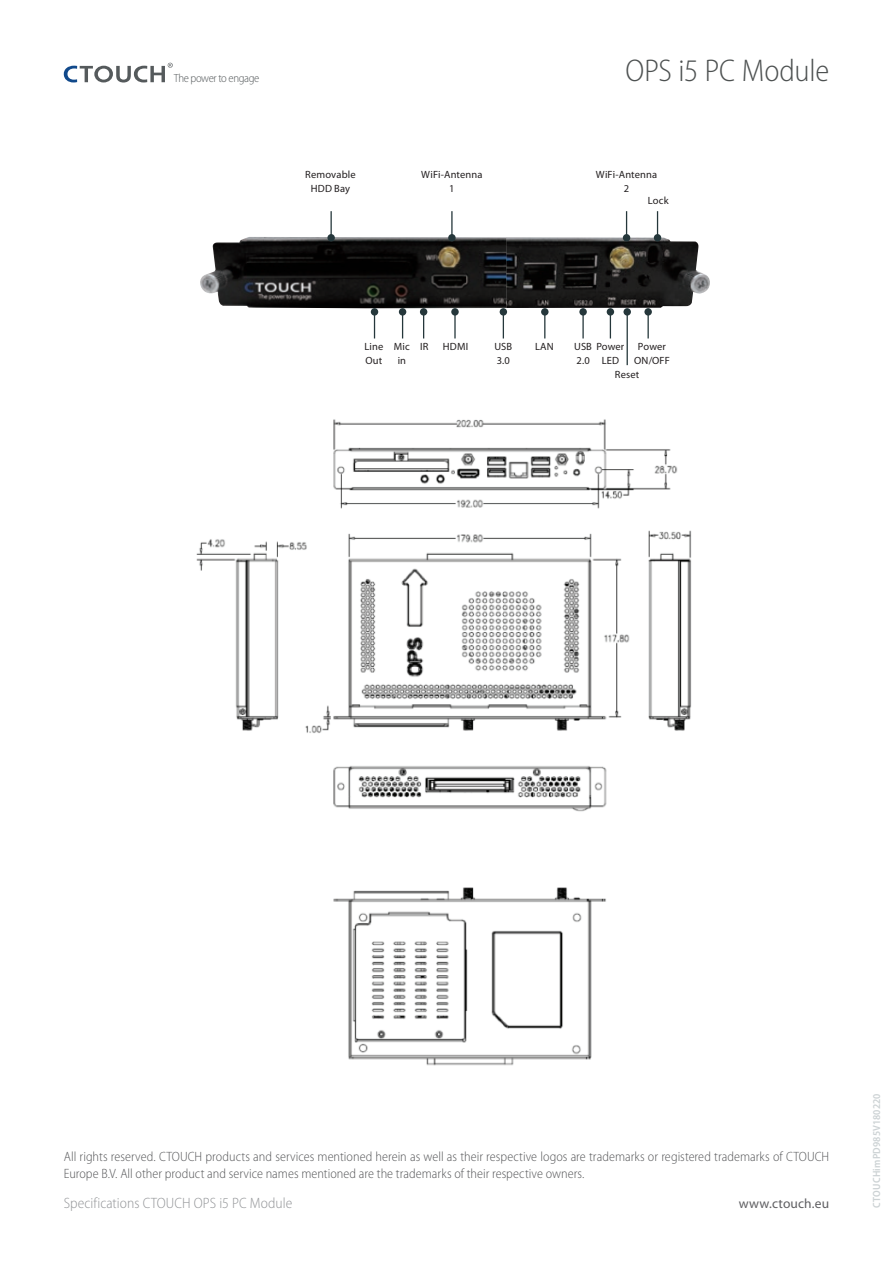
<style>
.page{position:relative;width:893px;height:1263px;background:#fff}
.page>*{position:absolute;margin:0;border:0;box-sizing:border-box;transform-origin:0 0}
.t1{font:300 semi-condensed 31.5px "Myriad Pro";letter-spacing:-.01em;color:#4d5151}
.t2{font:300 semi-condensed 15px "Myriad Pro";letter-spacing:.005em;color:#939598}
.t3{font:300 semi-condensed 13.5px/16.5px "Myriad Pro";letter-spacing:.005em;color:#57585a}
.t4{font:13.5px "Myriad Pro";letter-spacing:.01em;color:#5f5f62}
.t5{font:300 semi-condensed 11.85px "Myriad Pro";letter-spacing:-.03em;color:#555a5c}
.t6{font:10.5px/13.5px "Myriad Pro";letter-spacing:.01em;color:#231f20;text-align:center}
.t7{font:600 semi-condensed 10.5px "Myriad Pro";letter-spacing:.015em;color:#ccd2d4}
</style>
<div class="page">
<img style="left:196px;top:419px;width:496px;height:647px">
<svg style="left:64px;top:63px;width:109px;height:20px"></svg>
<img style="left:200px;top:237px;width:510px;height:71px">
<svg style="left:374px;top:316px;width:1px;height:22px"></svg>
<svg style="left:402px;top:316px;width:1px;height:22px"></svg>
<svg style="left:423px;top:316px;width:1px;height:22px"></svg>
<hr style="left:454px;top:312px;width:2px;height:26px;background:#25373b">
<svg style="left:503px;top:316px;width:1px;height:22px"></svg>
<svg style="left:544px;top:316px;width:1px;height:22px"></svg>
<hr style="left:582px;top:312px;width:2px;height:26px;background:#25373b">
<svg style="left:610px;top:316px;width:1px;height:22px"></svg>
<hr style="left:627px;top:312px;width:1px;height:53px;background:#25373b">
<hr style="left:647px;top:312px;width:2px;height:26px;background:#25373b">
<svg style="left:657px;top:211px;width:1px;height:23px"></svg>
<svg style="left:626px;top:211px;width:1px;height:23px"></svg>
<hr style="left:451px;top:211px;width:2px;height:27px;background:#25373b">
<hr style="left:330px;top:211px;width:2px;height:27px;background:#25373b">
<div style="left:371px;top:308px;width:7px;height:8px;background:#25373b;border-radius:50%"></div>
<div style="left:399px;top:308px;width:7px;height:8px;background:#25373b;border-radius:50%"></div>
<div style="left:420px;top:308px;width:7px;height:8px;background:#25373b;border-radius:50%"></div>
<div style="left:451px;top:308px;width:8px;height:8px;background:#25373b;border-radius:50%"></div>
<div style="left:500px;top:308px;width:7px;height:8px;background:#25373b;border-radius:50%"></div>
<div style="left:541px;top:308px;width:8px;height:8px;background:#25373b;border-radius:50%"></div>
<div style="left:579px;top:308px;width:8px;height:8px;background:#25373b;border-radius:50%"></div>
<div style="left:607px;top:308px;width:7px;height:8px;background:#25373b;border-radius:50%"></div>
<div style="left:623px;top:308px;width:8px;height:8px;background:#25373b;border-radius:50%"></div>
<div style="left:644px;top:308px;width:8px;height:8px;background:#25373b;border-radius:50%"></div>
<div style="left:654px;top:234px;width:7px;height:7px;background:#25373b;border-radius:50%"></div>
<div style="left:623px;top:234px;width:7px;height:7px;background:#25373b;border-radius:50%"></div>
<div style="left:448px;top:234px;width:8px;height:7px;background:#25373b;border-radius:50%"></div>
<div style="left:327px;top:234px;width:8px;height:7px;background:#25373b;border-radius:50%"></div>
<p class="t5" style="left:174px;top:72px;width:87px">The power to engage</p>
<h1 class="t1" style="left:626px;top:53px;width:205px">OPS i5 PC Module</h1>
<p class="t6" style="left:305px;top:168px;width:52px">Removable<br>HDD Bay</p>
<p class="t6" style="left:421px;top:168px;width:63px">WiFi-Antenna<br>1</p>
<p class="t6" style="left:596px;top:168px;width:63px">WiFi-Antenna<br>2</p>
<p class="t6" style="left:648px;top:194px;width:22px">Lock</p>
<p class="t6" style="left:364px;top:340px;width:20px;text-align:left">Line<br>Out</p>
<p class="t6" style="left:420px;top:340px;width:10px">IR</p>
<p class="t6" style="left:443px;top:340px;width:27px">HDMI</p>
<p class="t6" style="left:494px;top:340px;width:19px;text-align:left">USB<br>3.0</p>
<p class="t6" style="left:535px;top:340px;width:20px">LAN</p>
<p class="t6" style="left:574px;top:340px;width:52px;text-align:left">USB Power<br>2.0</p>
<p class="t6" style="left:638px;top:340px;width:30px">Power</p>
<p class="t6" style="left:634px;top:354px;width:37px">ON/OFF</p>
<p class="t6" style="left:615px;top:368px;width:26px">Reset</p>
<p class="t6" style="left:394px;top:340px;width:17px">Mic in</p>
<p class="t6" style="left:602px;top:354px;width:19px">LED</p>
<p class="t3" style="left:64px;top:1149px;width:767px">All rights reserved. CTOUCH products and services mentioned herein as well as their respective logos are trademarks or registered trademarks of CTOUCH<br>Europe B.V. All other product and service names mentioned are the trademarks of their respective owners.</p>
<p class="t2" style="left:64px;top:1194px;width:230px">Specifications CTOUCH OPS i5 PC Module</p>
<p class="t4" style="left:739px;top:1196px;width:92px">www.ctouch.eu</p>
<p class="t7" style="left:871px;top:1208px;width:116px;rotate:-90deg">CTOUCHimPD985V180220</p>
</div>
